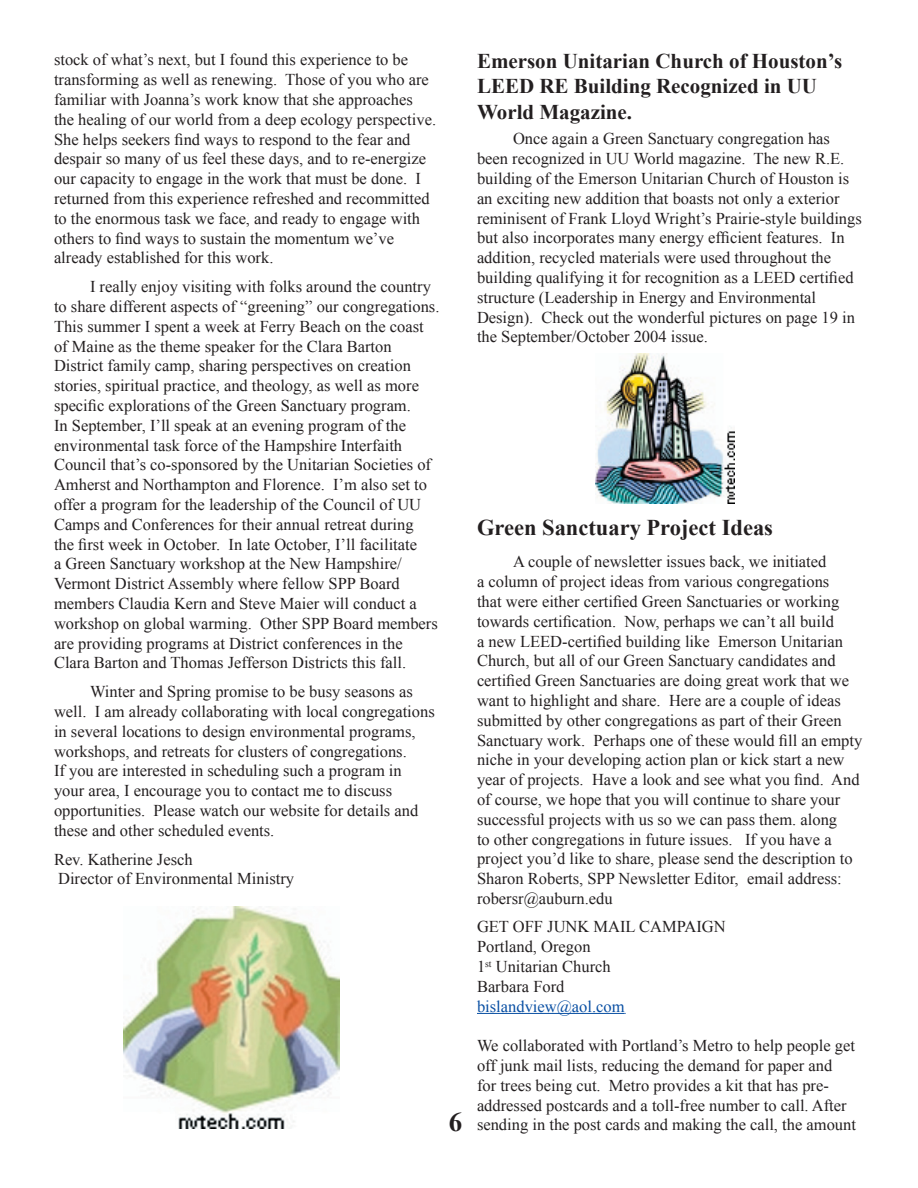
<style>
.page{position:relative;width:918px;height:1188px;background:#fff}
.page>*{position:absolute;margin:0;border:0;box-sizing:border-box;transform-origin:0 0}
.t1{font:700 27px "Times New Roman";color:#231f20}
.body_head{font:700 22.5px "Times New Roman";color:#231f20}
.heading_1{font:700 21px/25.2px "Times New Roman";color:#231f20}
.Body{font:16.5px/19.8px "Times New Roman";color:#231f20}
.t2{font:16.5px "Times New Roman";color:#094fa3}
</style>
<div class="page">
<img style="left:123px;top:906px;width:216px;height:223px">
<hr style="left:477px;top:1013px;width:148px;height:1px;background:#094fa3">
<img style="left:595px;top:353px;width:140px;height:150px">
<p class="Body" style="left:54px;top:50px;width:384px">stock of what’s next, but I found this experience to be transforming as well as renewing. Those of you who are familiar with Joanna’s work know that she approaches the healing of our world from a deep ecology perspective.<br>She helps seekers find ways to respond to the fear and despair so many of us feel these days, and to re-energize our capacity to engage in the work that must be done. I returned from this experience refreshed and recommitted to the enormous task we face, and ready to engage with others to find ways to sustain the momentum we’ve already established for this work.</p>
<p class="Body" style="left:54px;top:277px;width:387px;text-indent:36px">I really enjoy visiting with folks around the country to share different aspects of “greening” our congregations.<br>This summer I spent a week at Ferry Beach on the coast of Maine as the theme speaker for the Clara Barton District family camp, sharing perspectives on creation stories, spiritual practice, and theology, as well as more specific explorations of the Green Sanctuary program.<br>In September, I’ll speak at an evening program of the environmental task force of the Hampshire Interfaith Council that’s co-sponsored by the Unitarian Societies of Amherst and Northampton and Florence. I’m also set to offer a program for the leadership of the Council of UU Camps and Conferences for their annual retreat during<br>the first week in October. In late October, I’ll facilitate<br>a Green Sanctuary workshop at the New Hampshire/ Vermont District Assembly where fellow SPP Board members Claudia Kern and Steve Maier will conduct a workshop on global warming. Other SPP Board members are providing programs at District conferences in the Clara Barton and Thomas Jefferson Districts this fall.</p>
<p class="Body" style="left:54px;top:682px;width:382px;text-indent:36px">Winter and Spring promise to be busy seasons as well. I am already collaborating with local congregations in several locations to design environmental programs, workshops, and retreats for clusters of congregations.<br>If you are interested in scheduling such a program in your area, I encourage you to contact me to discuss opportunities. Please watch our website for details and these and other scheduled events.</p>
<p class="Body" style="left:54px;top:849px;width:242px">Rev. Katherine Jesch<br>Director of Environmental Ministry</p>
<h1 class="t1" style="left:449px;top:1103px;width:15px">6</h1>
<p class="heading_1" style="left:477px;top:48px;width:367px">Emerson Unitarian Church of Houston’s<br>LEED RE Building Recognized in UU<br>World Magazine.</p>
<p class="Body" style="left:477px;top:129px;width:386px;text-indent:36px">Once again a Green Sanctuary congregation has been recognized in UU World magazine. The new R.E. building of the Emerson Unitarian Church of Houston is an exciting new addition that boasts not only a exterior reminisent of Frank Lloyd Wright’s Prairie-style buildings but also incorporates many energy efficient features. In addition, recycled materials were used throughout the building qualifying it for recognition as a LEED certified structure (Leadership in Energy and Environmental Design). Check out the wonderful pictures on page 19 in the September/October 2004 issue.</p>
<p class="body_head" style="left:477px;top:511px;width:298px">Green Sanctuary Project Ideas</p>
<p class="Body" style="left:477px;top:552px;width:387px;text-indent:36px">A couple of newsletter issues back, we initiated<br>a column of project ideas from various congregations<br>that were either certified Green Sanctuaries or working towards certification. Now, perhaps we can’t all build<br>a new LEED-certified building like Emerson Unitarian Church, but all of our Green Sanctuary candidates and certified Green Sanctuaries are doing great work that we want to highlight and share. Here are a couple of ideas submitted by other congregations as part of their Green Sanctuary work. Perhaps one of these would fill an empty niche in your developing action plan or kick start a new year of projects. Have a look and see what you find. And of course, we hope that you will continue to share your successful projects with us so we can pass them. along<br>to other congregations in future issues. If you have a project you’d like to share, please send the description to Sharon Roberts, SPP Newsletter Editor, email address: robersr@auburn.edu</p>
<p class="Body" style="left:477px;top:917px;width:250px">GET OFF JUNK MAIL CAMPAIGN</p>
<p class="Body" style="left:477px;top:937px;width:115px">Portland, Oregon</p>
<p class="Body" style="left:477px;top:956px;width:135px">1<sup>st</sup> Unitarian Church</p>
<p class="Body" style="left:477px;top:976px;width:89px">Barbara Ford</p>
<p class="t2" style="left:477px;top:995px;width:149px">bislandview@aol.com</p>
<p class="Body" style="left:477px;top:1036px;width:381px">We collaborated with Portland’s Metro to help people get off junk mail lists, reducing the demand for paper and<br>for trees being cut. Metro provides a kit that has pre&shy;addressed postcards and a toll-free number to call. After sending in the post cards and making the call, the amount</p>
</div>
